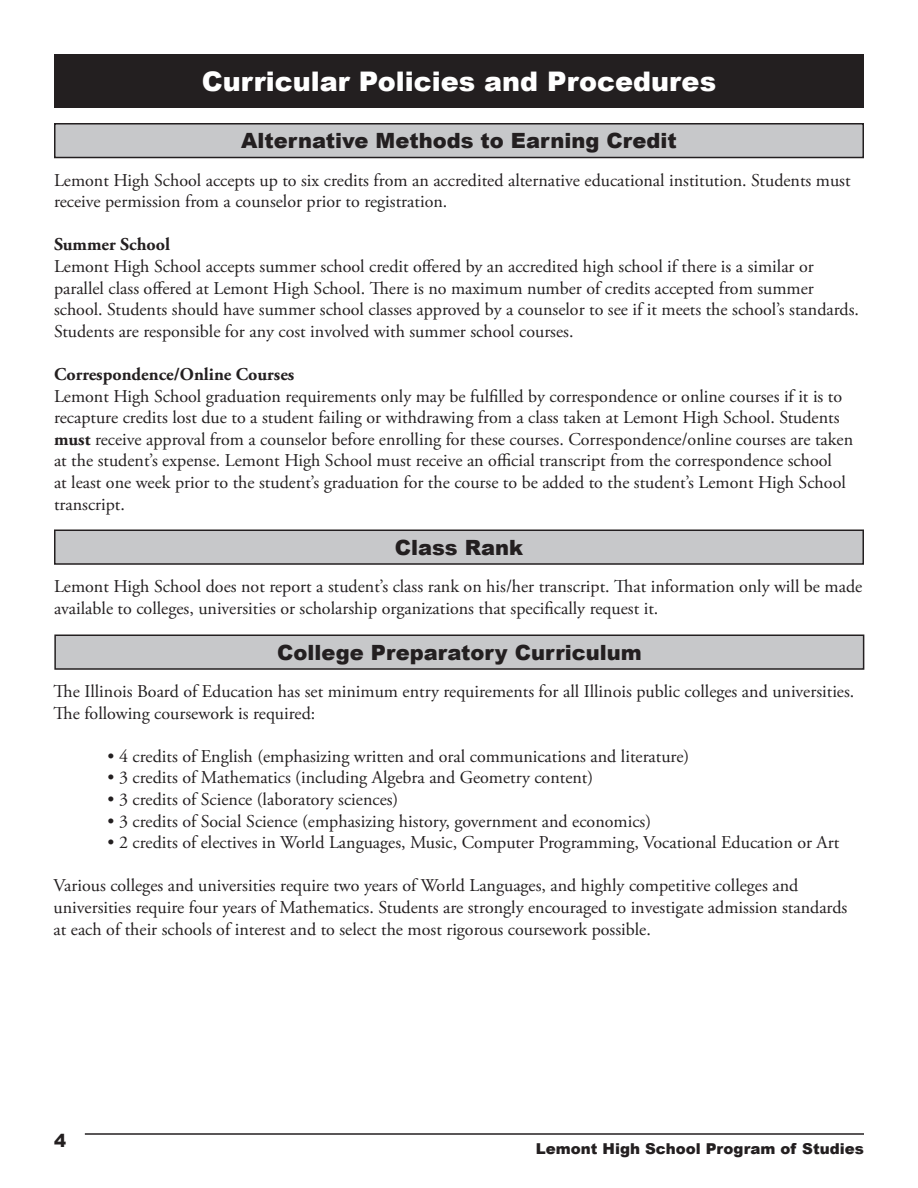
<style>
.page{position:relative;width:918px;height:1188px;background:#fff}
.page>*{position:absolute;margin:0;border:0;box-sizing:border-box;transform-origin:0 0}
.t1{font:900 27px "Arial";color:#fff}
.t2{font:900 21px "Arial";color:#231f20}
.t3{font:18px/21.6px "Adobe Garamond Pro";color:#231f20}
.t4{font:700 18px "Adobe Garamond Pro";color:#231f20}
.t5{font:900 18px "Arial";color:#231f20}
.t6{font:900 15px "Arial";color:#231f20}
.s1{font-weight:700}
</style>
<div class="page">
<hr style="left:85px;top:1133px;width:779px;height:2px;background:#231f20">
<div style="left:55px;top:635px;width:809px;height:34px;background:#c7c8ca"></div>
<div style="left:54px;top:635px;width:810px;height:35px;border:2px solid #231f20"></div>
<div style="left:54px;top:54px;width:810px;height:54px;background:#231f20"></div>
<div style="left:55px;top:124px;width:808px;height:34px;background:#c7c8ca"></div>
<div style="left:54px;top:123px;width:810px;height:35px;border:2px solid #231f20"></div>
<div style="left:55px;top:530px;width:808px;height:34px;background:#c7c8ca"></div>
<div style="left:54px;top:530px;width:810px;height:35px;border:2px solid #231f20"></div>
<h1 class="t1" style="left:202px;top:61px;width:516px">Curricular Policies and Procedures</h1>
<p class="t2" style="left:241px;top:125px;width:437px">Alternative Methods to Earning Credit</p>
<p class="t3" style="left:54px;top:170px;width:798px">Lemont High School accepts up to six credits from an accredited alternative educational institution. Students must receive permission from a counselor prior to registration.</p>
<p class="t4" style="left:54px;top:234px;width:118px">Summer School</p>
<p class="t3" style="left:54px;top:256px;width:807px">Lemont High School accepts summer school credit offered by an accredited high school if there is a similar or parallel class offered at Lemont High School. There is no maximum number of credits accepted from summer school. Students should have summer school classes approved by a counselor to see if it meets the school’s standards.<br>Students are responsible for any cost involved with summer school courses.</p>
<p class="t4" style="left:54px;top:364px;width:242px">Correspondence/Online Courses</p>
<p class="t3" style="left:54px;top:386px;width:801px">Lemont High School graduation requirements only may be fulfilled by correspondence or online courses if it is to recapture credits lost due to a student failing or withdrawing from a class taken at Lemont High School. Students <span class="s1">must</span> receive approval from a counselor before enrolling for these courses. Correspondence/online courses are taken at the student’s expense. Lemont High School must receive an official transcript from the correspondence school<br>at least one week prior to the student’s graduation for the course to be added to the student’s Lemont High School transcript.</p>
<p class="t2" style="left:395px;top:532px;width:130px">Class Rank</p>
<p class="t3" style="left:54px;top:576px;width:810px">Lemont High School does not report a student’s class rank on his/her transcript. That information only will be made available to colleges, universities or scholarship organizations that specifically request it.</p>
<p class="t2" style="left:277px;top:637px;width:366px">College Preparatory Curriculum</p>
<p class="t3" style="left:54px;top:681px;width:802px">The Illinois Board of Education has set minimum entry requirements for all Illinois public colleges and universities.<br>The following coursework is required:</p>
<p class="t3" style="left:108px;top:746px;width:583px">• 4 credits of English (emphasizing written and oral communications and literature)</p>
<p class="t3" style="left:108px;top:768px;width:487px">• 3 credits of Mathematics (including Algebra and Geometry content)</p>
<p class="t3" style="left:108px;top:789px;width:292px">• 3 credits of Science (laboratory sciences)</p>
<p class="t3" style="left:108px;top:811px;width:545px">• 3 credits of Social Science (emphasizing history, government and economics)</p>
<p class="t3" style="left:108px;top:832px;width:733px">• 2 credits of electives in World Languages, Music, Computer Programming, Vocational Education or Art</p>
<p class="t3" style="left:54px;top:876px;width:795px">Various colleges and universities require two years of World Languages, and highly competitive colleges and universities require four years of Mathematics. Students are strongly encouraged to investigate admission standards at each of their schools of interest and to select the most rigorous coursework possible.</p>
<p class="t5" style="left:54px;top:1127px;width:14px">4</p>
<p class="t6" style="left:536px;top:1137px;width:330px">Lemont High School Program of Studies</p>
</div>
